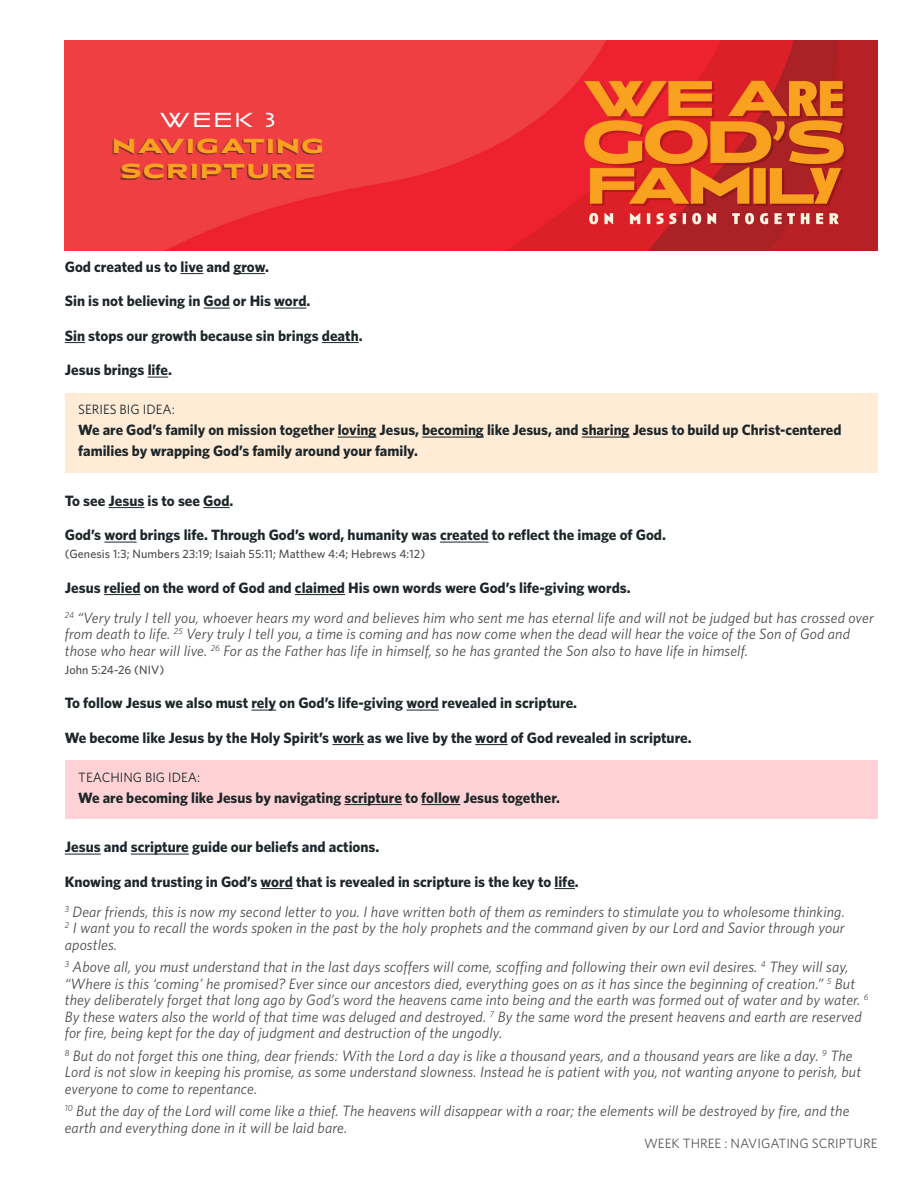
<style>
.page{position:relative;width:918px;height:1188px;background:#fff}
.page>*{position:absolute;margin:0;border:0;box-sizing:border-box;transform-origin:0 0}
.t1{font:700 expanded 21px/25.2px "Anisette Std";letter-spacing:.12em;color:#f9a220;text-align:center}
.t2{font:21px "Anisette Std";color:#fff}
.Scripture_Left{font:italic 15px/16.5px "Whitney HTF";letter-spacing:.01em;color:#4b4c4d}
.Fillin_Bold{font:700 15px "Whitney HTF";color:#1d2629}
.Scripture_Left_Last_Paragraph{font:italic 15px/16.5px "Whitney HTF";letter-spacing:.01em;color:#4b4c4d}
.Series_Big_Idea{font:700 15px/21px "Whitney HTF";color:#1d2629}
.Fillin_Bold_no_pad_bottom{font:700 15px "Whitney HTF";color:#1d2629}
.Teaching_Big_Idea{font:700 15px "Whitney HTF";color:#1d2629}
.Fillin_Bold_-pad_top{font:700 15px "Whitney HTF";color:#1d2629}
.t3{font:13.5px "Whitney HTF";color:#57585a}
.Teaching_Big_Idea_Heading{font:13.5px "Whitney HTF";color:#1d2629}
.Series_Big_Idea_Heading{font:13.5px "Whitney HTF";color:#1d2629}
.Scripture_Reference_Left{font:500 12px "Whitney HTF";letter-spacing:.01em;color:#4b4c4d}
</style>
<div class="page">
<img style="left:65px;top:40px;width:813px;height:210px">
<div style="left:113px;top:140px;width:208px;height:40px;background:#231f20;opacity:.5"></div>
<svg style="left:181px;top:273px;width:22px;height:1px"></svg>
<hr style="left:233px;top:273px;width:32px;height:1px;background:#1d2629">
<svg style="left:204px;top:308px;width:26px;height:1px"></svg>
<hr style="left:274px;top:308px;width:33px;height:1px;background:#1d2629">
<svg style="left:65px;top:342px;width:20px;height:1px"></svg>
<hr style="left:322px;top:342px;width:37px;height:1px;background:#1d2629">
<svg style="left:148px;top:377px;width:20px;height:1px"></svg>
<div style="left:65px;top:393px;width:813px;height:23px;background:#ffebd6"></div>
<div style="left:65px;top:408px;width:813px;height:64px;background:#ffebd6"></div>
<hr style="left:338px;top:437px;width:39px;height:1px;background:#1d2629">
<hr style="left:422px;top:437px;width:62px;height:1px;background:#1d2629">
<hr style="left:582px;top:437px;width:48px;height:1px;background:#1d2629">
<hr style="left:108px;top:507px;width:36px;height:1px;background:#1d2629">
<svg style="left:203px;top:507px;width:27px;height:1px"></svg>
<hr style="left:104px;top:542px;width:33px;height:1px;background:#1d2629">
<hr style="left:440px;top:542px;width:49px;height:1px;background:#1d2629">
<hr style="left:104px;top:594px;width:37px;height:1px;background:#1d2629">
<hr style="left:295px;top:594px;width:50px;height:1px;background:#1d2629">
<svg style="left:251px;top:710px;width:25px;height:1px"></svg>
<hr style="left:406px;top:710px;width:33px;height:1px;background:#1d2629">
<hr style="left:332px;top:744px;width:32px;height:1px;background:#1d2629">
<hr style="left:475px;top:744px;width:33px;height:1px;background:#1d2629">
<div style="left:65px;top:761px;width:813px;height:23px;background:#ffd3d6"></div>
<div style="left:65px;top:776px;width:813px;height:43px;background:#ffd3d6"></div>
<hr style="left:344px;top:804px;width:58px;height:1px;background:#1d2629">
<hr style="left:421px;top:804px;width:39px;height:1px;background:#1d2629">
<hr style="left:65px;top:854px;width:36px;height:1px;background:#1d2629">
<hr style="left:131px;top:854px;width:58px;height:1px;background:#1d2629">
<hr style="left:261px;top:888px;width:32px;height:1px;background:#1d2629">
<svg style="left:554px;top:888px;width:21px;height:1px"></svg>
<h1 class="t2" style="left:160px;top:108px;width:118px">WEEK 3</h1>
<h1 class="t1" style="left:113px;top:133px;width:212px">NAVIGATING<br>SCRIPTURE</h1>
<p class="Fillin_Bold" style="left:65px;top:257px;width:206px">God created us to live and grow.</p>
<p class="Fillin_Bold" style="left:65px;top:292px;width:247px">Sin is not believing in God or His word.</p>
<p class="Fillin_Bold" style="left:65px;top:326px;width:299px">Sin stops our growth because sin brings death.</p>
<p class="Fillin_Bold" style="left:65px;top:361px;width:109px">Jesus brings life.</p>
<p class="Series_Big_Idea_Heading" style="left:78px;top:401px;width:98px">SERIES BIG IDEA:</p>
<p class="Series_Big_Idea" style="left:78px;top:419px;width:765px">We are God’s family on mission together loving Jesus, becoming like Jesus, and sharing Jesus to build up Christ-centered families by wrapping God’s family around your family.</p>
<p class="Fillin_Bold_-pad_top" style="left:65px;top:491px;width:170px">To see Jesus is to see God.</p>
<p class="Fillin_Bold_no_pad_bottom" style="left:65px;top:526px;width:603px">God’s word brings life. Through God’s word, humanity was created to reflect the image of God.</p>
<p class="Scripture_Reference_Left" style="left:65px;top:547px;width:362px">(Genesis 1:3; Numbers 23:19; Isaiah 55:11; Matthew 4:4; Hebrews 4:12)</p>
<p class="Fillin_Bold" style="left:65px;top:578px;width:567px">Jesus relied on the word of God and claimed His own words were God’s life-giving words.</p>
<p class="Scripture_Left_Last_Paragraph" style="left:65px;top:609px;width:810px"><sup>24</sup> “Very truly I tell you, whoever hears my word and believes him who sent me has eternal life and will not be judged but has crossed over from death to life. <sup>25</sup> Very truly I tell you, a time is coming and has now come when the dead will hear the voice of the Son of God and those who hear will live. <sup>26</sup> For as the Father has life in himself, so he has granted the Son also to have life in himself.</p>
<p class="Scripture_Reference_Left" style="left:65px;top:662px;width:101px">John 5:24-26 (NIV)</p>
<p class="Fillin_Bold" style="left:65px;top:694px;width:514px">To follow Jesus we also must rely on God’s life-giving word revealed in scripture.</p>
<p class="Fillin_Bold" style="left:65px;top:728px;width:628px">We become like Jesus by the Holy Spirit’s work as we live by the word of God revealed in scripture.</p>
<p class="Teaching_Big_Idea_Heading" style="left:78px;top:769px;width:123px">TEACHING BIG IDEA:</p>
<p class="Teaching_Big_Idea" style="left:78px;top:788px;width:483px">We are becoming like Jesus by navigating scripture to follow Jesus together.</p>
<p class="Fillin_Bold_-pad_top" style="left:65px;top:838px;width:316px">Jesus and scripture guide our beliefs and actions.</p>
<p class="Fillin_Bold" style="left:65px;top:872px;width:515px">Knowing and trusting in God’s word that is revealed in scripture is the key to life.</p>
<p class="Scripture_Left" style="left:65px;top:903px;width:782px;text-align:justify"><sup>3</sup> Dear friends, this is now my second letter to you. I have written both of them as reminders to stimulate you to wholesome thinking.<br><sup>2</sup> I want you to recall the words spoken in the past by the holy prophets and the command given by our Lord and Savior through your apostles.</p>
<p class="Scripture_Left" style="left:65px;top:958px;width:805px"><sup>3</sup> Above all, you must understand that in the last days scoffers will come, scoffing and following their own evil desires. <sup>4</sup> They will say, “Where is this ‘coming’ he promised? Ever since our ancestors died, everything goes on as it has since the beginning of creation.” <sup>5</sup> But they deliberately forget that long ago by God’s word the heavens came into being and the earth was formed out of water and by water. <sup>6<br></sup>By these waters also the world of that time was deluged and destroyed. <sup>7</sup> By the same word the present heavens and earth are reserved for fire, being kept for the day of judgment and destruction of the ungodly.</p>
<p class="Scripture_Left" style="left:65px;top:1047px;width:798px"><sup>8</sup> But do not forget this one thing, dear friends: With the Lord a day is like a thousand years, and a thousand years are like a day. <sup>9</sup> The<br>Lord is not slow in keeping his promise, as some understand slowness. Instead he is patient with you, not wanting anyone to perish, but everyone to come to repentance.</p>
<p class="Scripture_Left" style="left:65px;top:1102px;width:786px"><sup>10</sup> But the day of the Lord will come like a thief. The heavens will disappear with a roar; the elements will be destroyed by fire, and the earth and everything done in it will be laid bare.</p>
<p class="t3" style="left:644px;top:1135px;width:235px">WEEK THREE : NAVIGATING SCRIPTURE</p>
</div>
